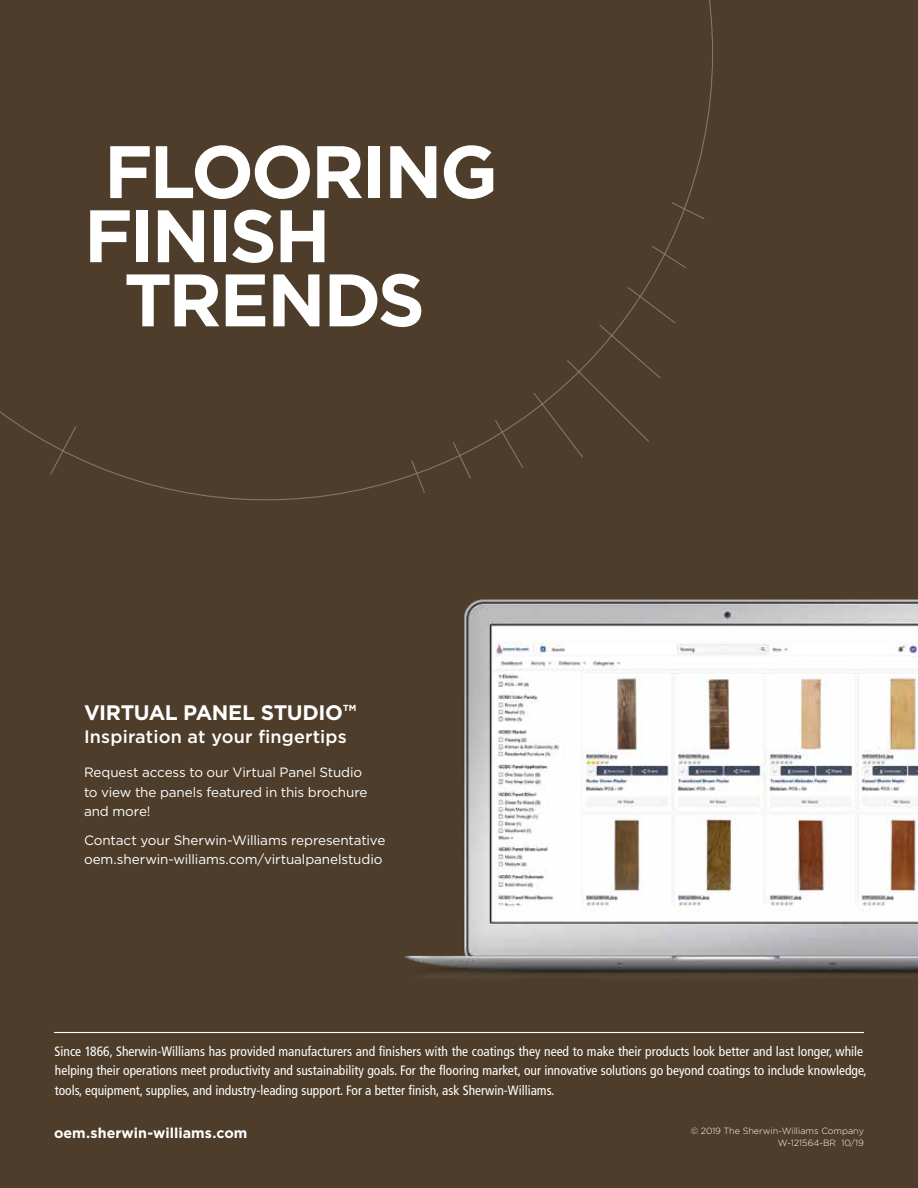
<style>
.page{position:relative;width:918px;height:1188px;background:#4d3d2a}
.page>*{position:absolute;margin:0;border:0;box-sizing:border-box;transform-origin:0 0}
.t1{font:700 74.1px "Gotham";letter-spacing:-.035em;color:#fff}
.t2{font:700 21px "Gotham";letter-spacing:-.02em;color:#fff}
.t3{font:500 18px "Gotham";letter-spacing:.01em;color:#fff}
.t4{font:700 14.25px "Gotham";letter-spacing:.005em;color:#fff}
.t5{font:condensed 13.5px/19.5px "Frutiger LT Std";color:#fff}
.t6{font:13.5px/19.5px "Gotham";letter-spacing:-.01em;color:#fff}
.t7{font:300 9px/12px "Gotham";color:#fff;text-align:right}
.t8{font:700 8.7px "Gotham";color:#fff}
</style>
<div class="page">
<hr style="left:54px;top:1032px;width:810px;height:1px;background:#fff">
<img style="left:404px;top:599px;width:514px;height:377px">
<svg style="left:0;top:0;width:713px;height:501px"></svg>
<h1 class="t1" style="left:104px;top:123px;width:396px">FLOORING</h1>
<h1 class="t1" style="left:84px;top:187px;width:248px">FINISH</h1>
<h1 class="t1" style="left:124px;top:251px;width:302px">TRENDS</h1>
<h2 class="t2" style="left:84px;top:699px;width:261px">VIRTUAL PANEL STUDIO</h2>
<p class="t8" style="left:343px;top:702px;width:15px">TM</p>
<h3 class="t3" style="left:84px;top:725px;width:264px">Inspiration at your fingertips</h3>
<p class="t6" style="left:84px;top:763px;width:285px">Request access to our Virtual Panel Studio to view the panels featured in this brochure and more!</p>
<p class="t6" style="left:84px;top:830px;width:303px">Contact your Sherwin-Williams representative oem.sherwin-williams.com/virtualpanelstudio</p>
<p class="t5" style="left:55px;top:1041px;width:814px">Since 1866, Sherwin-Williams has provided manufacturers and finishers with the coatings they need to make their products look better and last longer, while helping their operations meet productivity and sustainability goals. For the flooring market, our innovative solutions go beyond coatings to include knowledge, tools, equipment, supplies, and industry-leading support. For a better finish, ask Sherwin-Williams.</p>
<p class="t4" style="left:54px;top:1123px;width:195px">oem.sherwin-williams.com</p>
<p class="t7" style="left:691px;top:1124px;width:175px">© 2019 The Sherwin-Williams Company<br>W-121564-BR 10/19</p>
</div>
